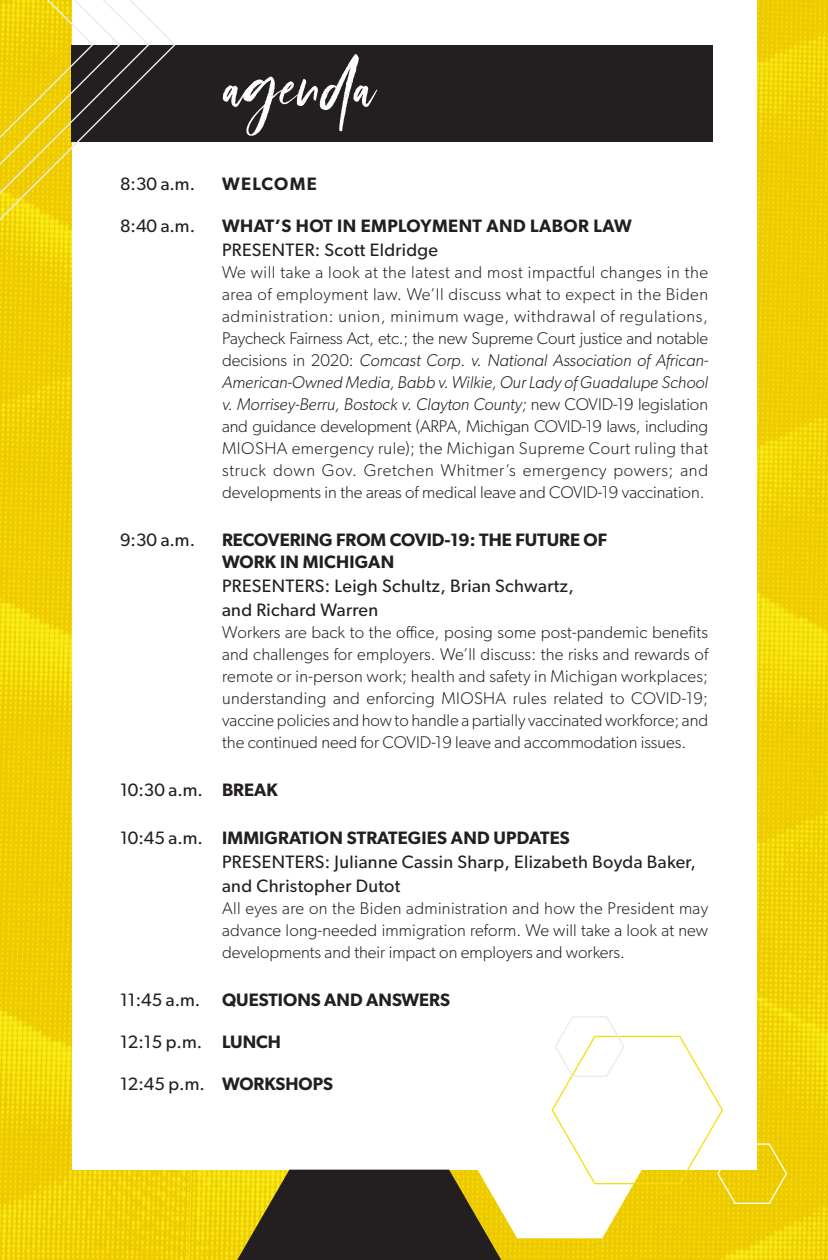
<style>
.page{position:relative;width:828px;height:1260px;background:#fff}
.page>*{position:absolute;margin:0;border:0;box-sizing:border-box;transform-origin:0 0}
.t1{font:88.2px "luster brush";letter-spacing:-.06em;color:#fff}
.Workshop_description{font:18px/24px "Gibson";letter-spacing:.02em;color:#231f20}
.Workshop_description-2{font:600 18px/24px "Gibson";letter-spacing:.01em;color:#231f20}
.Workshop_description-3{font:600 18px "Gibson";letter-spacing:.075em;color:#231f20}
.Workshop_description-4{font:300 17px/22px "Gibson";color:#231f20;text-align:justify}
.s1{font-weight:400}
.s2{font-style:italic}
.s3{font-weight:600}
</style>
<div class="page">
<img style="left:0;top:0;width:828px;height:1260px">
<div style="left:72px;top:0;width:684px;height:1170px;background:#fff"></div>
<div style="left:72px;top:46px;width:641px;height:96px;background:#231f20"></div>
<svg style="left:237px;top:1016px;width:551px;height:244px"></svg>
<svg style="left:122px;top:0;width:28px;height:99px"></svg>
<svg style="left:95px;top:0;width:27px;height:126px"></svg>
<svg style="left:0;top:0;width:95px;height:379px"></svg>
<p class="t1" style="left:222px;top:33px;width:158px">agenda</p>
<p class="Workshop_description" style="left:120px;top:172px;width:77px">8:30 a.m.</p>
<p class="Workshop_description-3" style="left:222px;top:173px;width:96px">WELCOME</p>
<p class="Workshop_description" style="left:120px;top:214px;width:77px">8:40 a.m.</p>
<p class="Workshop_description-2" style="left:222px;top:214px;width:411px">WHAT’S HOT IN EMPLOYMENT AND LABOR LAW<br><span class="s1">PRESENTER: Scott Eldridge</span></p>
<p class="Workshop_description-4" style="left:222px;top:261px;width:488px">We will take a look at the latest and most impactful changes in the area of employment law. We’ll discuss what to expect in the Biden administration: union, minimum wage, withdrawal of regulations, Paycheck Fairness Act, etc.; the new Supreme Court justice and notable decisions in 2020: <span class="s2">Comcast Corp. v. National Association of African-American-Owned Media, Babb v. Wilkie, Our Lady of Guadalupe School v. Morrisey-Berru, Bostock v. Clayton County;</span> new COVID-19 legislation and guidance development (ARPA, Michigan COVID-19 laws, including MIOSHA emergency rule); the Michigan Supreme Court ruling that struck down Gov. Gretchen Whitmer’s emergency powers; and developments in the areas of medical leave and COVID-19 vaccination.</p>
<p class="Workshop_description" style="left:120px;top:528px;width:77px">9:30 a.m.</p>
<p class="Workshop_description-2" style="left:222px;top:528px;width:387px">RECOVERING FROM COVID-19: THE FUTURE OF</p>
<p class="Workshop_description-2" style="left:222px;top:549px;width:174px">WORK IN MICHIGAN</p>
<p class="Workshop_description" style="left:222px;top:574px;width:353px">PRESENTERS: Leigh Schultz, Brian Schwartz, and Richard Warren</p>
<p class="Workshop_description-4" style="left:222px;top:621px;width:488px">Workers are back to the office, posing some post-pandemic benefits and challenges for employers. We’ll discuss: the risks and rewards of remote or in-person work; health and safety in Michigan workplaces; understanding and enforcing MIOSHA rules related to COVID-19; vaccine policies and how to handle a partially vaccinated workforce; and the continued need for COVID-19 leave and accommodation issues.</p>
<p class="Workshop_description" style="left:120px;top:778px;width:159px">10:30 a.m. <span class="s3">BREAK</span></p>
<p class="Workshop_description-2" style="left:120px;top:825px;width:451px"><span class="s1">10:45 a.m.</span> IMMIGRATION STRATEGIES AND UPDATES</p>
<p class="Workshop_description" style="left:222px;top:850px;width:475px">PRESENTERS: Julianne Cassin Sharp, Elizabeth Boyda Baker, and Christopher Dutot</p>
<p class="Workshop_description-4" style="left:222px;top:897px;width:488px">All eyes are on the Biden administration and how the President may advance long-needed immigration reform. We will take a look at new developments and their impact on employers and workers.</p>
<p class="Workshop_description-2" style="left:120px;top:987px;width:331px"><span class="s1">11:45 a.m.</span> QUESTIONS AND ANSWERS</p>
<p class="Workshop_description" style="left:120px;top:1030px;width:162px">12:15 p.m. <span class="s3">LUNCH</span></p>
<p class="Workshop_description" style="left:120px;top:1072px;width:214px">12:45 p.m. <span class="s3">WORKSHOPS</span></p>
</div>
